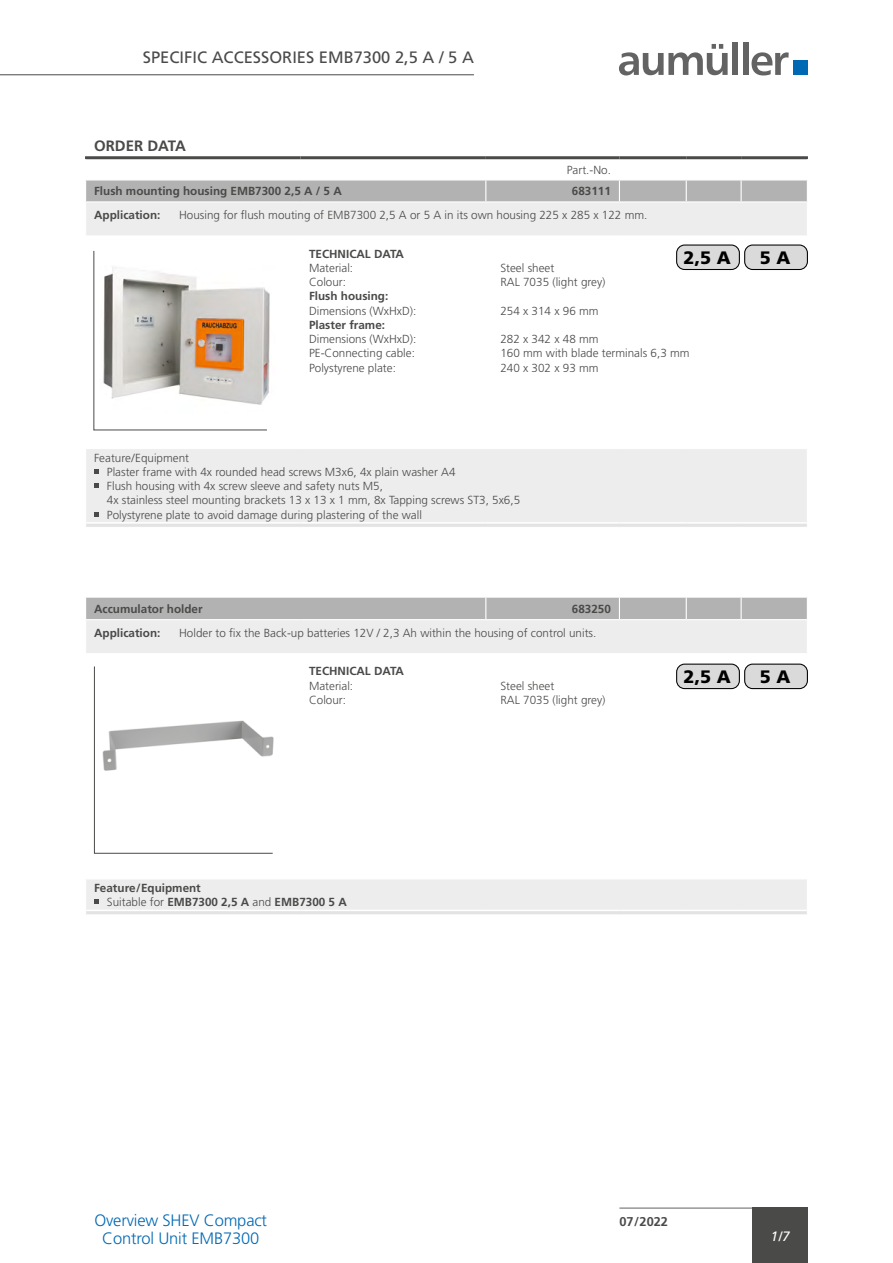
<style>
.page{position:relative;width:893px;height:1263px;background:#fff}
.page>*{position:absolute;margin:0;border:0;box-sizing:border-box;transform-origin:0 0}
.t1{font:900 18px "Frutiger LT Std";color:#000}
.t2{font:300 16.5px/18px "Frutiger LT Std";letter-spacing:-.01em;color:#0069b4;text-align:center}
.t3{font:16.5px "Frutiger LT Std";color:#4a4a49}
.t4{font:700 15px "Frutiger LT Std";color:#4a4a49}
.t5{font:italic 13.5px "Frutiger LT";color:#fff}
.t6{font:700 12.75px "Frutiger LT Std";color:#4a4a49}
.t7{font:300 11.7px/14.2px "Frutiger LT Std";color:#4a4a49}
.t8{font:700 11.7px/14.2px "Frutiger LT Std";color:#4a4a49}
.s1{font-weight:300}
</style>
<div class="page">
<hr style="left:0;top:74px;width:474px;height:1px;background:#4a4a49">
<hr style="left:619px;top:1208px;width:189px;height:1px;background:#646363">
<div style="left:753px;top:1208px;width:55px;height:55px;background:#4a4a49"></div>
<svg style="left:619px;top:44px;width:109px;height:31px"></svg>
<div style="left:732px;top:43px;width:6px;height:32px;background:#646363"></div>
<div style="left:743px;top:43px;width:5px;height:32px;background:#646363"></div>
<svg style="left:751px;top:52px;width:38px;height:23px"></svg>
<div style="left:793px;top:60px;width:15px;height:15px;background:#0069b4"></div>
<div style="left:86px;top:202px;width:721px;height:320px;background:#ededed"></div>
<svg style="left:86px;top:237px;width:721px;height:211px"></svg>
<hr style="left:300px;top:237px;width:1px;height:211px;background:#fff">
<hr style="left:85px;top:156px;width:216px;height:3px;background:#4a4a49">
<hr style="left:301px;top:156px;width:185px;height:3px;background:#4a4a49">
<hr style="left:486px;top:156px;width:133px;height:3px;background:#4a4a49">
<hr style="left:619px;top:156px;width:67px;height:3px;background:#4a4a49">
<hr style="left:686px;top:156px;width:55px;height:3px;background:#4a4a49">
<hr style="left:741px;top:156px;width:67px;height:3px;background:#4a4a49">
<svg style="left:85px;top:159px;width:723px;height:42px"></svg>
<hr style="left:85px;top:235px;width:216px;height:2px;background:#fff">
<hr style="left:301px;top:235px;width:185px;height:2px;background:#fff">
<hr style="left:486px;top:235px;width:133px;height:2px;background:#fff">
<hr style="left:619px;top:235px;width:67px;height:2px;background:#fff">
<hr style="left:686px;top:235px;width:55px;height:2px;background:#fff">
<hr style="left:741px;top:235px;width:67px;height:2px;background:#fff">
<hr style="left:85px;top:448px;width:216px;height:1px;background:#fff">
<hr style="left:301px;top:448px;width:185px;height:1px;background:#fff">
<hr style="left:486px;top:448px;width:133px;height:1px;background:#fff">
<hr style="left:619px;top:448px;width:67px;height:1px;background:#fff">
<hr style="left:686px;top:448px;width:55px;height:1px;background:#fff">
<hr style="left:741px;top:448px;width:67px;height:1px;background:#fff">
<hr style="left:86px;top:524px;width:721px;height:3px;background:#e3e3e3">
<svg style="left:94px;top:469px;width:5px;height:5px"></svg>
<svg style="left:94px;top:483px;width:5px;height:5px"></svg>
<svg style="left:94px;top:512px;width:5px;height:4px"></svg>
<div style="left:86px;top:620px;width:721px;height:290px;background:#ededed"></div>
<svg style="left:86px;top:654px;width:721px;height:224px"></svg>
<hr style="left:300px;top:654px;width:1px;height:224px;background:#fff">
<div style="left:86px;top:598px;width:721px;height:21px;background:#b3b2b2"></div>
<hr style="left:85px;top:653px;width:216px;height:1px;background:#fff">
<hr style="left:301px;top:653px;width:185px;height:1px;background:#fff">
<hr style="left:486px;top:653px;width:133px;height:1px;background:#fff">
<hr style="left:619px;top:653px;width:67px;height:1px;background:#fff">
<hr style="left:686px;top:653px;width:55px;height:1px;background:#fff">
<hr style="left:741px;top:653px;width:67px;height:1px;background:#fff">
<hr style="left:85px;top:878px;width:216px;height:1px;background:#fff">
<hr style="left:301px;top:878px;width:185px;height:1px;background:#fff">
<hr style="left:486px;top:878px;width:133px;height:1px;background:#fff">
<hr style="left:619px;top:878px;width:67px;height:1px;background:#fff">
<hr style="left:686px;top:878px;width:55px;height:1px;background:#fff">
<hr style="left:741px;top:878px;width:67px;height:1px;background:#fff">
<hr style="left:86px;top:911px;width:721px;height:3px;background:#e3e3e3">
<img style="left:273px;top:710px;width:8px;height:107px">
<svg style="left:94px;top:666px;width:179px;height:188px"></svg>
<svg style="left:94px;top:899px;width:5px;height:5px"></svg>
<div style="left:745px;top:245px;width:62px;height:24px;background:#dadada;border-radius:8px"></div>
<div style="left:744px;top:244px;width:64px;height:26px;border:1px solid #000;border-radius:8px"></div>
<div style="left:745px;top:664px;width:62px;height:25px;background:#dadada;border-radius:8px"></div>
<div style="left:744px;top:664px;width:64px;height:25px;border:1px solid #000;border-radius:8px"></div>
<div style="left:677px;top:245px;width:62px;height:24px;background:#dadada;border-radius:8px"></div>
<div style="left:676px;top:244px;width:64px;height:26px;border:1px solid #000;border-radius:8px"></div>
<div style="left:677px;top:664px;width:62px;height:25px;background:#dadada;border-radius:8px"></div>
<div style="left:676px;top:664px;width:64px;height:25px;border:1px solid #000;border-radius:8px"></div>
<img style="left:268px;top:265px;width:7px;height:149px">
<svg style="left:93px;top:250px;width:175px;height:181px"></svg>
<h2 class="t3" style="left:143px;top:48px;width:333px">SPECIFIC ACCESSORIES EMB7300 2,5 A / 5 A</h2>
<p class="t4" style="left:94px;top:137px;width:93px">ORDER DATA</p>
<p class="t7" style="left:567px;top:163px;width:46px">Part.-No.</p>
<p class="t8" style="left:94px;top:184px;width:249px">Flush mounting housing EMB7300 2,5 A / 5 A</p>
<p class="t8" style="left:572px;top:184px;width:41px">683111</p>
<p class="t8" style="left:94px;top:208px;width:68px">Application:</p>
<p class="t7" style="left:179px;top:208px;width:470px">Housing for flush mouting of EMB7300 2,5 A or 5 A in its own housing 225 x 285 x 122 mm.</p>
<p class="t8" style="left:309px;top:246px;width:96px">TECHNICAL DATA</p>
<p class="t7" style="left:309px;top:261px;width:46px">Material:</p>
<p class="t7" style="left:500px;top:261px;width:55px">Steel sheet</p>
<p class="t7" style="left:309px;top:275px;width:39px">Colour:</p>
<p class="t7" style="left:500px;top:275px;width:107px">RAL 7035 (light grey)</p>
<p class="t8" style="left:309px;top:289px;width:81px">Flush housing:</p>
<p class="t7" style="left:309px;top:303px;width:109px">Dimensions (WxHxD):</p>
<p class="t7" style="left:500px;top:303px;width:100px">254 x 314 x 96 mm</p>
<p class="t8" style="left:309px;top:318px;width:78px">Plaster frame:</p>
<p class="t7" style="left:309px;top:332px;width:109px">Dimensions (WxHxD):</p>
<p class="t7" style="left:500px;top:332px;width:100px">282 x 342 x 48 mm</p>
<p class="t7" style="left:309px;top:346px;width:107px">PE-Connecting cable:</p>
<p class="t7" style="left:500px;top:346px;width:191px">160 mm with blade terminals 6,3 mm</p>
<p class="t7" style="left:309px;top:360px;width:88px">Polystyrene plate:</p>
<p class="t7" style="left:500px;top:360px;width:100px">240 x 302 x 93 mm</p>
<h1 class="t1" style="left:684px;top:247px;width:49px">2,5 A</h1>
<h1 class="t1" style="left:760px;top:247px;width:32px">5 A</h1>
<p class="t7" style="left:107px;top:451px;width:415px;text-indent:-13px">Feature/Equipment<br>Plaster frame with 4x rounded head screws M3x6, 4x plain washer A4<br>Flush housing with 4x screw sleeve and safety nuts M5,<br>4x stainless steel mounting brackets 13 x 13 x 1 mm, 8x Tapping screws ST3, 5x6,5<br>Polystyrene plate to avoid damage during plastering of the wall</p>
<p class="t8" style="left:94px;top:602px;width:110px">Accumulator holder</p>
<p class="t8" style="left:572px;top:602px;width:41px">683250</p>
<p class="t8" style="left:94px;top:626px;width:68px">Application:</p>
<p class="t7" style="left:179px;top:626px;width:419px">Holder to fix the Back-up batteries 12V / 2,3 Ah within the housing of control units.</p>
<p class="t8" style="left:309px;top:664px;width:96px">TECHNICAL DATA</p>
<p class="t7" style="left:309px;top:678px;width:46px">Material:</p>
<p class="t7" style="left:500px;top:678px;width:55px">Steel sheet</p>
<p class="t7" style="left:309px;top:693px;width:39px">Colour:</p>
<p class="t7" style="left:500px;top:693px;width:107px">RAL 7035 (light grey)</p>
<h1 class="t1" style="left:684px;top:666px;width:49px">2,5 A</h1>
<h1 class="t1" style="left:760px;top:666px;width:32px">5 A</h1>
<p class="t8" style="left:107px;top:881px;width:241px;text-indent:-13px">Feature/Equipment<br><span class="s1">Suitable for</span> EMB7300 2,5 A <span class="s1">and</span> EMB7300 5 A</p>
<h2 class="t2" style="left:94px;top:1212px;width:174px">Overview SHEV Compact<br>Control Unit EMB7300</h2>
<p class="t6" style="left:619px;top:1214px;width:50px">07/2022</p>
<p class="t5" style="left:771px;top:1229px;width:20px">1/7</p>
</div>
